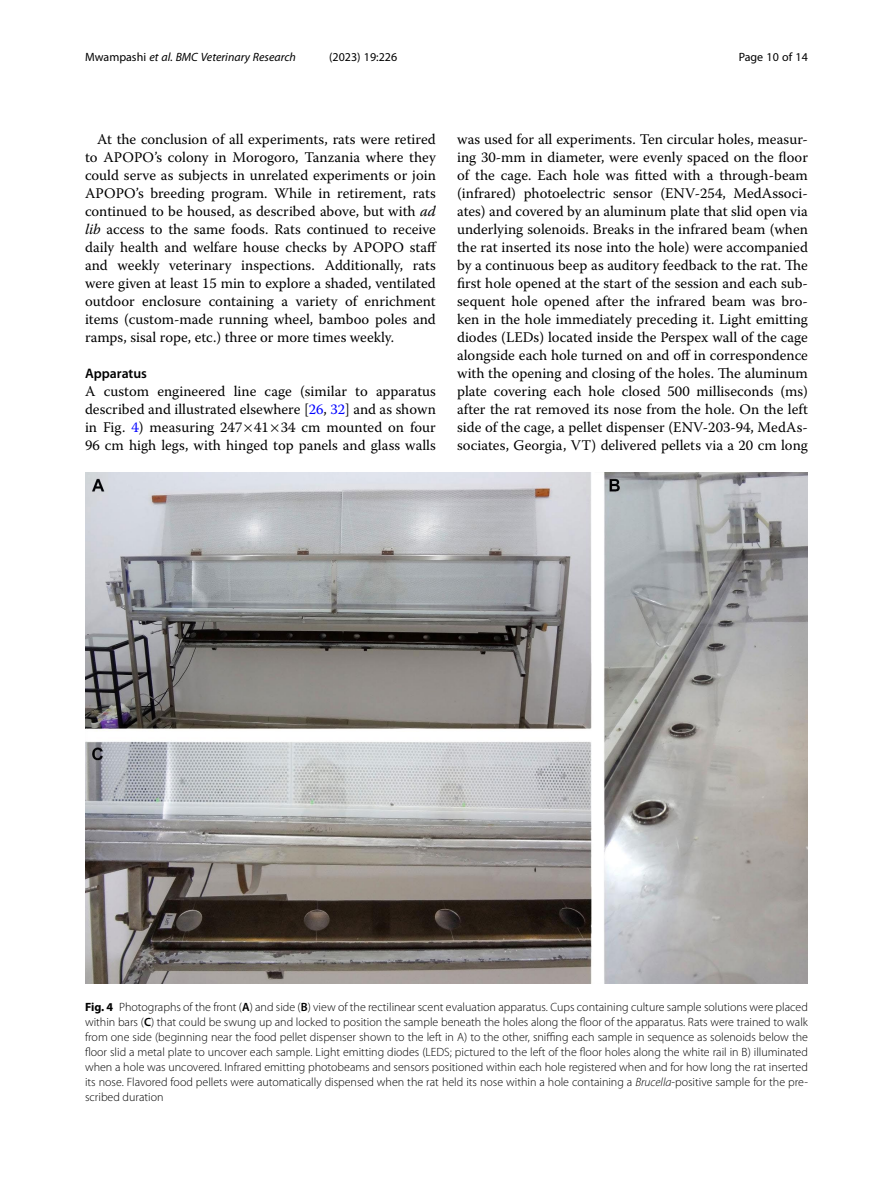
<style>
.page{position:relative;width:893px;height:1191px;background:#fff}
.page>*{position:absolute;margin:0;border:0;box-sizing:border-box;transform-origin:0 0}
.Body_Text{font:14.7px/18px "Warnock Pro";color:#000;text-align:justify}
.Body_Text_Indent{font:14.7px/18px "Warnock Pro";color:#000;text-align:justify}
.Head_2{font:600 13.8px "Myriad Pro";color:#000}
.Figure_Caption{font:300 12px/15px "Myriad Pro";color:#000;text-align:justify}
.t1{font:italic 12px "Myriad Pro";color:#000}
.t2{font:12px "Myriad Pro";color:#000}
.s1{font-style:normal}
.s2{font-style:italic}
.s3{color:#00f}
.s4{font-weight:700}
.s5{font-weight:600}
</style>
<div class="page">
<img style="left:85px;top:472px;width:723px;height:512px">
<p class="t1" style="left:85px;top:50px;width:212px"><span class="s1">Mwampashi</span> et al. BMC Veterinary Research</p>
<p class="t2" style="left:329px;top:50px;width:70px">(2023) 19:226</p>
<p class="t2" style="left:739px;top:50px;width:71px">Page 10 of 14</p>
<p class="Body_Text_Indent" style="left:85px;top:130px;width:353px;text-indent:12px">At the conclusion of all experiments, rats were retired to APOPO’s colony in Morogoro, Tanzania where they could serve as subjects in unrelated experiments or join APOPO’s breeding program. While in retirement, rats continued to be housed, as described above, but with <span class="s2">ad lib</span> access to the same foods. Rats continued to receive daily health and welfare house checks by APOPO staff and weekly veterinary inspections. Additionally, rats were given at least 15 min to explore a shaded, ventilated outdoor enclosure containing a variety of enrichment items (custom-made running wheel, bamboo poles and ramps, sisal rope, etc.) three or more times weekly.</p>
<p class="Head_2" style="left:85px;top:365px;width:64px">Apparatus</p>
<p class="Body_Text" style="left:85px;top:382px;width:352px">A custom engineered line cage (similar to apparatus described and illustrated elsewhere [<span class="s3">26</span>, <span class="s3">32</span>] and as shown in Fig. <span class="s3">4</span>) measuring 247 41 34 cm mounted on four 96 cm high legs, with hinged top panels and glass walls</p>
<p class="Body_Text" style="left:457px;top:130px;width:352px">was used for all experiments. Ten circular holes, measur&shy;ing 30-mm in diameter, were evenly spaced on the floor of the cage. Each hole was fitted with a through-beam (infrared) photoelectric sensor (ENV-254, MedAssoci&shy;ates) and covered by an aluminum plate that slid open via underlying solenoids. Breaks in the infrared beam (when the rat inserted its nose into the hole) were accompanied by a continuous beep as auditory feedback to the rat. The first hole opened at the start of the session and each sub&shy;sequent hole opened after the infrared beam was bro&shy;ken in the hole immediately preceding it. Light emitting diodes (LEDs) located inside the Perspex wall of the cage alongside each hole turned on and off in correspondence with the opening and closing of the holes. The aluminum plate covering each hole closed 500 milliseconds (ms) after the rat removed its nose from the hole. On the left side of the cage, a pellet dispenser (ENV-203-94, MedAs&shy;sociates, Georgia, VT) delivered pellets via a 20 cm long</p>
<p class="Figure_Caption" style="left:85px;top:999px;width:724px"><span class="s4">Fig. 4</span> Photographs of the front (<span class="s5">A</span>) and side (<span class="s5">B</span>) view of the rectilinear scent evaluation apparatus. Cups containing culture sample solutions were placed within bars (<span class="s5">C</span>) that could be swung up and locked to position the sample beneath the holes along the floor of the apparatus. Rats were trained to walk from one side (beginning near the food pellet dispenser shown to the left in A) to the other, sniffing each sample in sequence as solenoids below the floor slid a metal plate to uncover each sample. Light emitting diodes (LEDS; pictured to the left of the floor holes along the white rail in B) illuminated when a hole was uncovered. Infrared emitting photobeams and sensors positioned within each hole registered when and for how long the rat inserted its nose. Flavored food pellets were automatically dispensed when the rat held its nose within a hole containing a <span class="s2">Brucella</span>-positive sample for the pre&shy;scribed duration</p>
</div>
